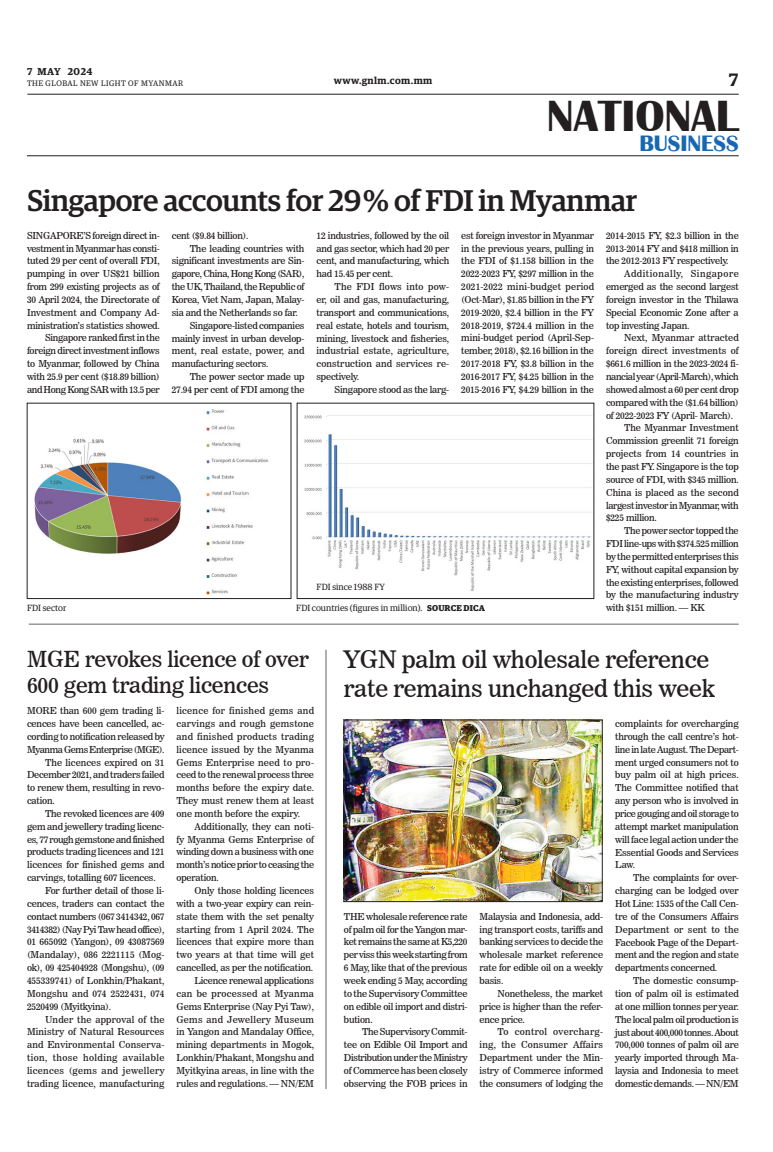
<style>
.page{position:relative;width:773px;height:1152px;background:#fff}
.page>*{position:absolute;margin:0;border:0;box-sizing:border-box;transform-origin:0 0}
.t1{font:700 45px "Britannic";color:#231f20}
._2_Clm_Head{font:500 30px "Guardian Egyp";letter-spacing:-.01em;color:#231f20}
._2_Clm_Head-2{font:24px/28.8px "News 706 BT Roman C";letter-spacing:-.01em;color:#231f20}
.t2{font:700 23px "Britannic";color:#1768b4}
._2_Clm_Head-3{font:22px/26.4px "News 706 BT Roman C";letter-spacing:-.01em;color:#231f20}
.t3{font:600 18px "Guardian Egyp";color:#231f20}
.t4{font:600 10px "Guardian Egyp";letter-spacing:.04em;color:#231f20}
._2nd_Body{font:9.5px/12.9px "News 706 BT Roman C";letter-spacing:-.02em;color:#231f20;text-align:justify}
.Normal_Para{font:9.5px/12.9px "News 706 BT Roman C";letter-spacing:-.02em;color:#231f20;text-align:justify}
.t5{font:9px "Guardian Egyp";color:#231f20}
.t6{font:8px "Guardian Egyp";letter-spacing:.06em;color:#231f20}
.s1{font-weight:700;font-size:8.5px}
</style>
<div class="page">
<hr style="left:27px;top:94px;width:711px;height:1px;background:#231f20">
<hr style="left:27px;top:156px;width:711px;height:1px;background:#231f20">
<img style="left:34px;top:409px;width:235px;height:186px">
<img style="left:304px;top:415px;width:288px;height:176px">
<div style="left:297px;top:403px;width:297px;height:196px;border:1px solid #231f20"></div>
<hr style="left:29px;top:624px;width:709px;height:1px;background:#231f20">
<hr style="left:326px;top:650px;width:1px;height:439px;background:#231f20">
<img style="left:346px;top:722px;width:254px;height:178px">
<div style="left:344px;top:720px;width:258px;height:182px;border:1px solid #231f20"></div>
<p class="t4" style="left:27px;top:64px;width:67px">7 MAY 2024</p>
<p class="t6" style="left:27px;top:78px;width:158px">THE GLOBAL NEW LIGHT OF MYANMAR</p>
<p class="t4" style="left:334px;top:73px;width:100px">www.gnlm.com.mm</p>
<h3 class="t3" style="left:729px;top:67px;width:11px">7</h3>
<h1 class="t1" style="left:547px;top:91px;width:193px">NATIONAL</h1>
<h3 class="t2" style="left:639px;top:131px;width:101px">BUSINESS</h3>
<p class="_2_Clm_Head" style="left:27px;top:179px;width:611px">Singapore accounts for 29 % of FDI in Myanmar</p>
<p class="Normal_Para" style="left:27px;top:229px;width:134px">SINGAPORE’S foreign direct in&shy;vestment in Myanmar has consti&shy;tuted 29 per cent of overall FDI, pumping in over US$21 billion from 299 existing projects as of 30 April 2024, the Directorate of Investment and Company Ad&shy;ministration’s statistics showed.</p>
<p class="_2nd_Body" style="left:27px;top:332px;width:134px;text-indent:18px">Singapore ranked first in the foreign direct investment inflows to Myanmar, followed by China with 25.9 per cent ($18.89 billion) and Hong Kong SAR with 13.5 per</p>
<p class="_2nd_Body" style="left:461px;top:229px;width:134px">est foreign investor in Myanmar in the previous years, pulling in the FDI of $1.158 billion in the 2022-2023 FY, $297 million in the 2021-2022 mini-budget period (Oct-Mar), $1.85 billion in the FY 2019-2020, $2.4 billion in the FY 2018-2019, $724.4 million in the mini-budget period (April-Sep&shy;tember, 2018), $2.16 billion in the 2017-2018 FY, $3.8 billion in the 2016-2017 FY, $4.25 billion in the 2015-2016 FY, $4.29 billion in the</p>
<p class="_2nd_Body" style="left:606px;top:229px;width:134px">2014-2015 FY, $2.3 billion in the 2013-2014 FY and $418 million in the 2012-2013 FY respectively.</p>
<p class="_2nd_Body" style="left:172px;top:229px;width:78px">cent ($9.84 billion).</p>
<p class="_2nd_Body" style="left:172px;top:242px;width:134px;text-indent:18px">The leading countries with significant investments are Sin&shy;gapore, China, Hong Kong (SAR), the UK, Thailand, the Republic of Korea, Viet Nam, Japan, Malay&shy;sia and the Netherlands so far.</p>
<p class="_2nd_Body" style="left:172px;top:319px;width:134px;text-indent:18px">Singapore-listed companies mainly invest in urban develop&shy;ment, real estate, power, and manufacturing sectors.</p>
<p class="_2nd_Body" style="left:172px;top:370px;width:134px;text-align:right">The power sector made up<br>27.94 per cent of FDI among the</p>
<p class="_2nd_Body" style="left:316px;top:229px;width:134px">12 industries, followed by the oil and gas sector, which had 20 per cent, and manufacturing, which had 15.45 per cent.</p>
<p class="_2nd_Body" style="left:316px;top:280px;width:134px;text-indent:18px">The FDI flows into pow&shy;er, oil and gas, manufacturing, transport and communications, real estate, hotels and tourism, mining, livestock and fisheries, industrial estate, agriculture, construction and services re&shy;spectively.</p>
<p class="_2nd_Body" style="left:334px;top:383px;width:116px">Singapore stood as the larg-</p>
<p class="_2nd_Body" style="left:606px;top:267px;width:134px;text-indent:18px">Additionally, Singapore emerged as the second largest foreign investor in the Thilawa Special Economic Zone after a top investing Japan.</p>
<p class="_2nd_Body" style="left:606px;top:332px;width:134px;text-indent:18px">Next, Myanmar attracted foreign direct investments of $661.6 million in the 2023-2024 fi&shy;nancial year (April-March), which showed almost a 60 per cent drop compared with the ($1.64 billion) of 2022-2023 FY (April- March).</p>
<p class="_2nd_Body" style="left:606px;top:422px;width:134px;text-indent:18px">The Myanmar Investment Commission greenlit 71 foreign projects from 14 countries in the past FY. Singapore is the top source of FDI, with $345 million.<br>China is placed as the second largest investor in Myanmar, with $225 million.</p>
<p class="_2nd_Body" style="left:606px;top:524px;width:134px;text-indent:18px">The power sector topped the FDI line-ups with $374.525 million by the permitted enterprises this FY, without capital expansion by the existing enterprises, followed by the manufacturing industry with $151 million. — KK</p>
<p class="t5" style="left:316px;top:581px;width:70px">FDI since 1988 FY</p>
<p class="t5" style="left:27px;top:601px;width:41px">FDI sector</p>
<p class="t5" style="left:296px;top:602px;width:190px">FDI countries (figures in million). <span class="s1">SOURCE DICA</span></p>
<p class="_2_Clm_Head-3" style="left:27px;top:645px;width:283px">MGE revokes licence of over<br>600 gem trading licences</p>
<p class="Normal_Para" style="left:27px;top:704px;width:139px">MORE than 600 gem trading li&shy;cences have been cancelled, ac&shy;cording to notification released by Myanma Gems Enterprise (MGE).</p>
<p class="_2nd_Body" style="left:27px;top:756px;width:139px;text-indent:18px">The licences expired on 31<br>December 2021, and traders failed to renew them, resulting in revo&shy;cation.</p>
<p class="_2nd_Body" style="left:27px;top:807px;width:139px;text-indent:18px">The revoked licences are 409 gem and jewellery trading licenc&shy;es, 77 rough gemstone and finished products trading licences and 121 licences for finished gems and carvings, totalling 607 licences.</p>
<p class="_2nd_Body" style="left:27px;top:884px;width:139px;text-indent:18px">For further detail of those li&shy;cences, traders can contact the contact numbers (067 3414342, 067<br>3414382) (Nay Pyi Taw head office), 01 665092 (Yangon), 09 43087569 (Mandalay), 086 2221115 (Mog&shy;ok), 09 425404928 (Mongshu), (09<br>455339741) of Lonkhin/Phakant, Mongshu and 074 2522431, 074<br>2520499 (Myitkyina).</p>
<p class="_2nd_Body" style="left:27px;top:1013px;width:139px;text-indent:18px">Under the approval of the Ministry of Natural Resources and Environmental Conserva&shy;tion, those holding available licences (gems and jewellery trading licence, manufacturing</p>
<p class="_2nd_Body" style="left:176px;top:704px;width:139px">licence for finished gems and carvings and rough gemstone and finished products trading licence issued by the Myanma Gems Enterprise need to pro&shy;ceed to the renewal process three months before the expiry date.<br>They must renew them at least one month before the expiry.</p>
<p class="_2nd_Body" style="left:176px;top:820px;width:139px;text-indent:18px">Additionally, they can noti&shy;fy Myanma Gems Enterprise of winding down a business with one month’s notice prior to ceasing the operation.</p>
<p class="_2nd_Body" style="left:176px;top:884px;width:139px;text-indent:18px">Only those holding licences with a two-year expiry can rein&shy;state them with the set penalty starting from 1 April 2024. The licences that expire more than two years at that time will get cancelled, as per the notification.</p>
<p class="_2nd_Body" style="left:176px;top:974px;width:139px;text-indent:18px">Licence renewal applications can be processed at Myanma Gems Enterprise (Nay Pyi Taw), Gems and Jewellery Museum in Yangon and Mandalay Office, mining departments in Mogok, Lonkhin/Phakant, Mongshu and Myitkyina areas, in line with the rules and regulations. — NN/EM</p>
<p class="_2_Clm_Head-2" style="left:344px;top:645px;width:372px">YGN palm oil wholesale reference rate remains unchanged this week</p>
<p class="Normal_Para" style="left:344px;top:910px;width:125px">THE wholesale reference rate of palm oil for the Yangon mar&shy;ket remains the same at K5,220 per viss this week starting from 6 May, like that of the previous week ending 5 May, according to the Supervisory Committee on edible oil import and distri&shy;bution.</p>
<p class="_2nd_Body" style="left:344px;top:1026px;width:125px;text-indent:18px">The Supervisory Commit&shy;tee on Edible Oil Import and Distribution under the Ministry of Commerce has been closely observing the FOB prices in</p>
<p class="_2nd_Body" style="left:479px;top:910px;width:125px">Malaysia and Indonesia, add&shy;ing transport costs, tariffs and banking services to decide the wholesale market reference rate for edible oil on a weekly basis.</p>
<p class="_2nd_Body" style="left:479px;top:987px;width:125px;text-indent:18px">Nonetheless, the market price is higher than the refer&shy;ence price.</p>
<p class="_2nd_Body" style="left:479px;top:1026px;width:125px;text-indent:18px">To control overcharg&shy;ing, the Consumer Affairs Department under the Min&shy;istry of Commerce informed the consumers of lodging the</p>
<p class="_2nd_Body" style="left:615px;top:717px;width:125px">complaints for overcharging through the call centre’s hot&shy;line in late August. The Depart&shy;ment urged consumers not to buy palm oil at high prices.<br>The Committee notified that any person who is involved in price gouging and oil storage to attempt market manipulation will face legal action under the Essential Goods and Services Law.</p>
<p class="_2nd_Body" style="left:615px;top:871px;width:125px;text-indent:18px">The complaints for over&shy;charging can be lodged over Hot Line: 1535 of the Call Cen&shy;tre of the Consumers Affairs Department or sent to the Facebook Page of the Depart&shy;ment and the region and state departments concerned.</p>
<p class="_2nd_Body" style="left:615px;top:974px;width:125px;text-indent:18px">The domestic consump&shy;tion of palm oil is estimated at one million tonnes per year.<br>The local palm oil production is just about 400,000 tonnes. About 700,000 tonnes of palm oil are yearly imported through Ma&shy;laysia and Indonesia to meet domestic demands. — NN/EM</p>
</div>
